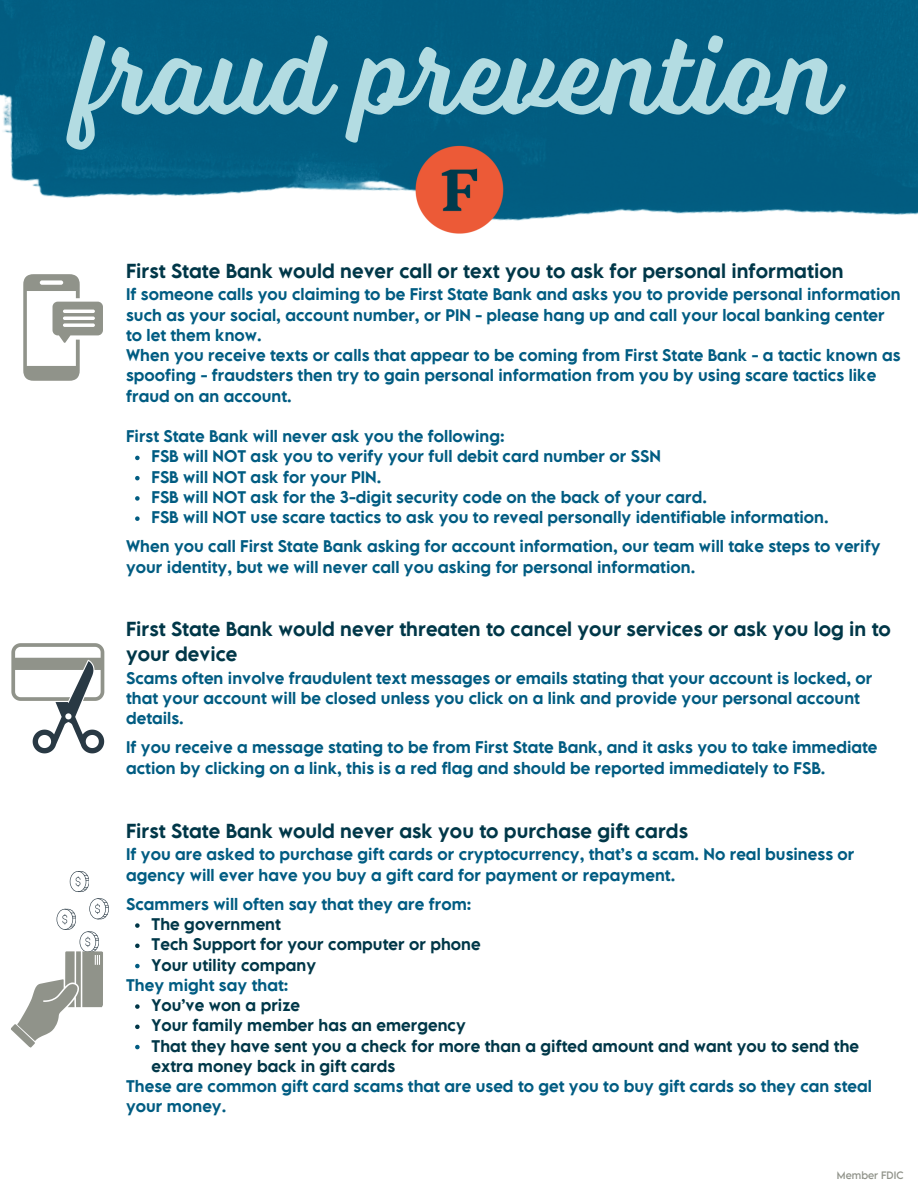
<style>
.page{position:relative;width:918px;height:1188px;background:#fff}
.page>*{position:absolute;margin:0;border:0;box-sizing:border-box;transform-origin:0 0}
.t1{font:120px "Voltage";color:#b3dce2}
.t2{font:500 18px/24.8px "LEMONMILK Pro";color:#003748}
.t3{font:500 15px/20.2px "LEMONMILK Pro";color:#015c82}
.t4{font:500 15px/20.2px "LEMONMILK Pro";color:#003748}
.t5{font:9.6px "LEMONMILK Pro";color:#90938a}
</style>
<div class="page">
<img style="left:0;top:0;width:918px;height:221px">
<img style="left:398px;top:126px;width:122px;height:108px">
<svg style="left:23px;top:274px;width:80px;height:107px"></svg>
<svg style="left:135px;top:456px;width:5px;height:4px"></svg>
<svg style="left:135px;top:476px;width:5px;height:4px"></svg>
<svg style="left:135px;top:496px;width:5px;height:5px"></svg>
<svg style="left:135px;top:516px;width:5px;height:5px"></svg>
<svg style="left:11px;top:643px;width:93px;height:110px"></svg>
<svg style="left:11px;top:898px;width:98px;height:150px"></svg>
<svg style="left:70px;top:871px;width:19px;height:21px"></svg>
<svg style="left:135px;top:923px;width:5px;height:5px"></svg>
<svg style="left:135px;top:944px;width:5px;height:4px"></svg>
<svg style="left:135px;top:964px;width:5px;height:4px"></svg>
<svg style="left:135px;top:1004px;width:5px;height:5px"></svg>
<svg style="left:135px;top:1025px;width:5px;height:4px"></svg>
<svg style="left:135px;top:1045px;width:5px;height:4px"></svg>
<h1 class="t1" style="left:79px;top:2px;width:761px">fraud prevention</h1>
<p class="t2" style="left:126px;top:258px;width:719px">First State Bank would never call or text you to ask for personal information</p>
<p class="t3" style="left:126px;top:284px;width:776px">If someone calls you claiming to be First State Bank and asks you to provide personal information such as your social, account number, or PIN - please hang up and call your local banking center to let them know.<br>When you receive texts or calls that appear to be coming from First State Bank - a tactic known as spoofing - fraudsters then try to gain personal information from you by using scare tactics like fraud on an account.</p>
<p class="t3" style="left:152px;top:426px;width:679px;text-indent:-25px">First State Bank will never ask you the following:<br>FSB will NOT ask you to verify your full debit card number or SSN<br>FSB will NOT ask for your PIN.<br>FSB will NOT ask for the 3-digit security code on the back of your card.<br>FSB will NOT use scare tactics to ask you to reveal personally identifiable information.</p>
<p class="t3" style="left:126px;top:536px;width:756px">When you call First State Bank asking for account information, our team will take steps to verify your identity, but we will never call you asking for personal information.</p>
<p class="t2" style="left:126px;top:617px;width:766px">First State Bank would never threaten to cancel your services or ask you log in to your device</p>
<p class="t3" style="left:126px;top:668px;width:748px">Scams often involve fraudulent text messages or emails stating that your account is locked, or that your account will be closed unless you click on a link and provide your personal account details.</p>
<p class="t3" style="left:126px;top:737px;width:753px">If you receive a message stating to be from First State Bank, and it asks you to take immediate action by clicking on a link, this is a red flag and should be reported immediately to FSB.</p>
<p class="t2" style="left:126px;top:818px;width:564px">First State Bank would never ask you to purchase gift cards</p>
<p class="t3" style="left:126px;top:844px;width:730px">If you are asked to purchase gift cards or cryptocurrency, that’s a scam. No real business or agency will ever have you buy a gift card for payment or repayment.</p>
<p class="t3" style="left:126px;top:894px;width:347px">Scammers will often say that they are from:</p>
<p class="t4" style="left:152px;top:914px;width:331px">The government<br>Tech Support for your computer or phone<br>Your utility company</p>
<p class="t3" style="left:126px;top:975px;width:164px">They might say that:</p>
<p class="t4" style="left:152px;top:995px;width:709px">You’ve won a prize<br>Your family member has an emergency<br>That they have sent you a check for more than a gifted amount and want you to send the extra money back in gift cards</p>
<p class="t3" style="left:126px;top:1076px;width:747px">These are common gift card scams that are used to get you to buy gift cards so they can steal your money.</p>
<p class="t5" style="left:837px;top:1169px;width:68px">Member FDIC</p>
</div>
